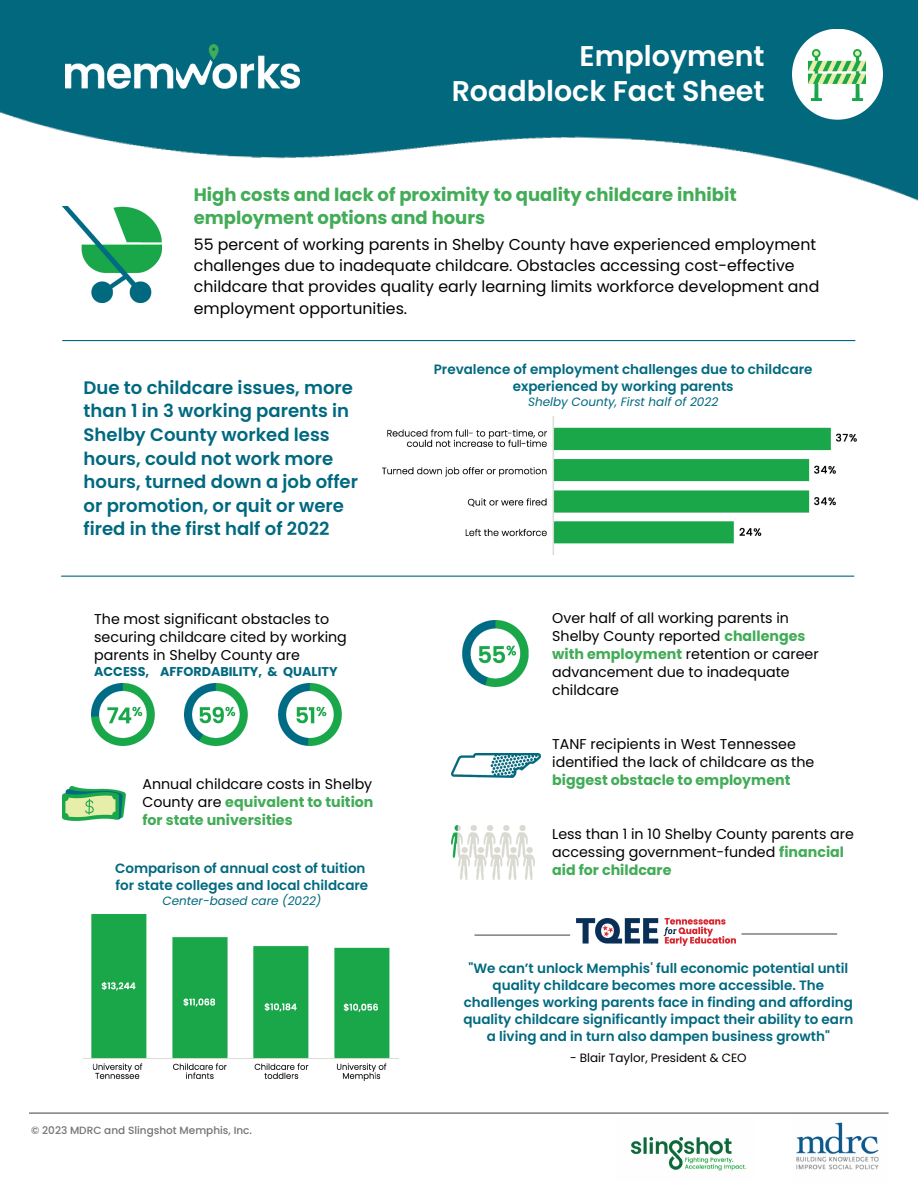
<style>
.page{position:relative;width:918px;height:1188px;background:#fff}
.page>*{position:absolute;margin:0;border:0;box-sizing:border-box;transform-origin:0 0}
.t1{font:600 28.5px/34.8px "Poppins";color:#fff;text-align:right}
.t2{font:600 18px/23.7px "Poppins";color:#00697f}
.t3{font:700 18px/23.7px "Poppins";color:#42ac57}
.t4{font:15.75px/21.3px "Poppins";color:#000}
.t5{font:14.25px/18px "Poppins";color:#000}
.t6{font:700 14.25px/18px "Poppins";color:#42ac57;text-align:justify}
.t7{font:600 13.5px/17px "Poppins";color:#00697f;text-align:center}
.t8{font:700 12.75px "Poppins";color:#00697f}
.t9{font:italic 12px "Poppins";color:#00697f}
.t10{font:12px "Poppins";color:#000}
.t11{font:500 10.5px "Poppins";color:#737373}
.s1{font-weight:400;color:#000}
.s2{font-weight:700;color:#42ac57}
</style>
<div class="page">
<img style="left:0;top:0;width:918px;height:207px">
<img style="left:66px;top:44px;width:234px;height:44px">
<img style="left:630px;top:1136px;width:116px;height:35px">
<img style="left:796px;top:1122px;width:83px;height:48px">
<hr style="left:29px;top:1113px;width:860px;height:1px;background:#545454">
<div style="left:792px;top:29px;width:91px;height:91px;background:#fff;border-radius:50%"></div>
<img style="left:809px;top:49px;width:56px;height:51px">
<hr style="left:62px;top:340px;width:793px;height:1px;background:#00697f">
<hr style="left:61px;top:576px;width:793px;height:1px;background:#00697f">
<hr style="left:475px;top:935px;width:95px;height:1px;background:#545454">
<hr style="left:742px;top:933px;width:95px;height:2px;background:#545454">
<img style="left:62px;top:207px;width:99px;height:96px">
<img style="left:84px;top:914px;width:315px;height:167px">
<img style="left:63px;top:786px;width:63px;height:35px">
<img style="left:92px;top:684px;width:63px;height:61px">
<img style="left:185px;top:684px;width:63px;height:61px">
<img style="left:278px;top:684px;width:63px;height:61px">
<img style="left:383px;top:416px;width:474px;height:139px">
<img style="left:462px;top:621px;width:67px;height:66px">
<img style="left:451px;top:825px;width:83px;height:54px">
<img style="left:451px;top:753px;width:89px;height:24px">
<img style="left:576px;top:919px;width:160px;height:27px">
<p class="t1" style="left:452px;top:39px;width:314px">Employment<br>Roadblock Fact Sheet</p>
<p class="t3" style="left:194px;top:183px;width:544px">High costs and lack of proximity to quality childcare inhibit employment options and hours</p>
<p class="t4" style="left:194px;top:233px;width:627px">55 percent of working parents in Shelby County have experienced employment challenges due to inadequate childcare. Obstacles accessing cost-effective childcare that provides quality early learning limits workforce development and employment opportunities.</p>
<p class="t2" style="left:84px;top:376px;width:276px">Due to childcare issues, more than 1 in 3 working parents in<br>Shelby County worked less hours, could not work more hours, turned down a job offer or promotion, or quit or were fired in the first half of 2022</p>
<p class="t5" style="left:94px;top:610px;width:254px">The most significant obstacles to securing childcare cited by working parents in Shelby County are</p>
<p class="t8" style="left:94px;top:663px;width:245px">ACCESS, AFFORDABILITY, &amp; QUALITY</p>
<p class="t6" style="left:142px;top:775px;width:233px"><span class="s1">Annual childcare costs in Shelby County are</span> equivalent to tuition for state universities</p>
<p class="t7" style="left:115px;top:860px;width:252px">Comparison of annual cost of tuition</p>
<p class="t7" style="left:116px;top:877px;width:254px">for state colleges and local childcare</p>
<p class="t9" style="left:162px;top:893px;width:160px">Center-based care (2022)</p>
<p class="t11" style="left:31px;top:1123px;width:222px">© 2023 MDRC and Slingshot Memphis, Inc.</p>
<p class="t7" style="left:434px;top:361px;width:380px">Prevalence of employment challenges due to childcare experienced by working parents</p>
<p class="t9" style="left:528px;top:393px;width:192px">Shelby County, First half of 2022</p>
<p class="t5" style="left:552px;top:609px;width:238px">Over half of all working parents in</p>
<p class="t5" style="left:552px;top:627px;width:255px">Shelby County reported <span class="s2">challenges</span></p>
<p class="t5" style="left:552px;top:645px;width:268px"><span class="s2">with employment</span> retention or career advancement due to inadequate childcare</p>
<p class="t5" style="left:552px;top:735px;width:264px">TANF recipients in West Tennessee identified the lack of childcare as the <span class="s2">biggest obstacle to employment</span></p>
<p class="t5" style="left:552px;top:825px;width:303px">Less than 1 in 10 Shelby County parents are accessing government-funded <span class="s2">financial aid for childcare</span></p>
<p class="t7" style="left:463px;top:960px;width:392px">"We can’t unlock Memphis' full economic potential until quality childcare becomes more accessible. The challenges working parents face in finding and affording quality childcare significantly impact their ability to earn a living and in turn also dampen business growth"</p>
<p class="t10" style="left:570px;top:1050px;width:178px">- Blair Taylor, President &amp; CEO</p>
</div>
